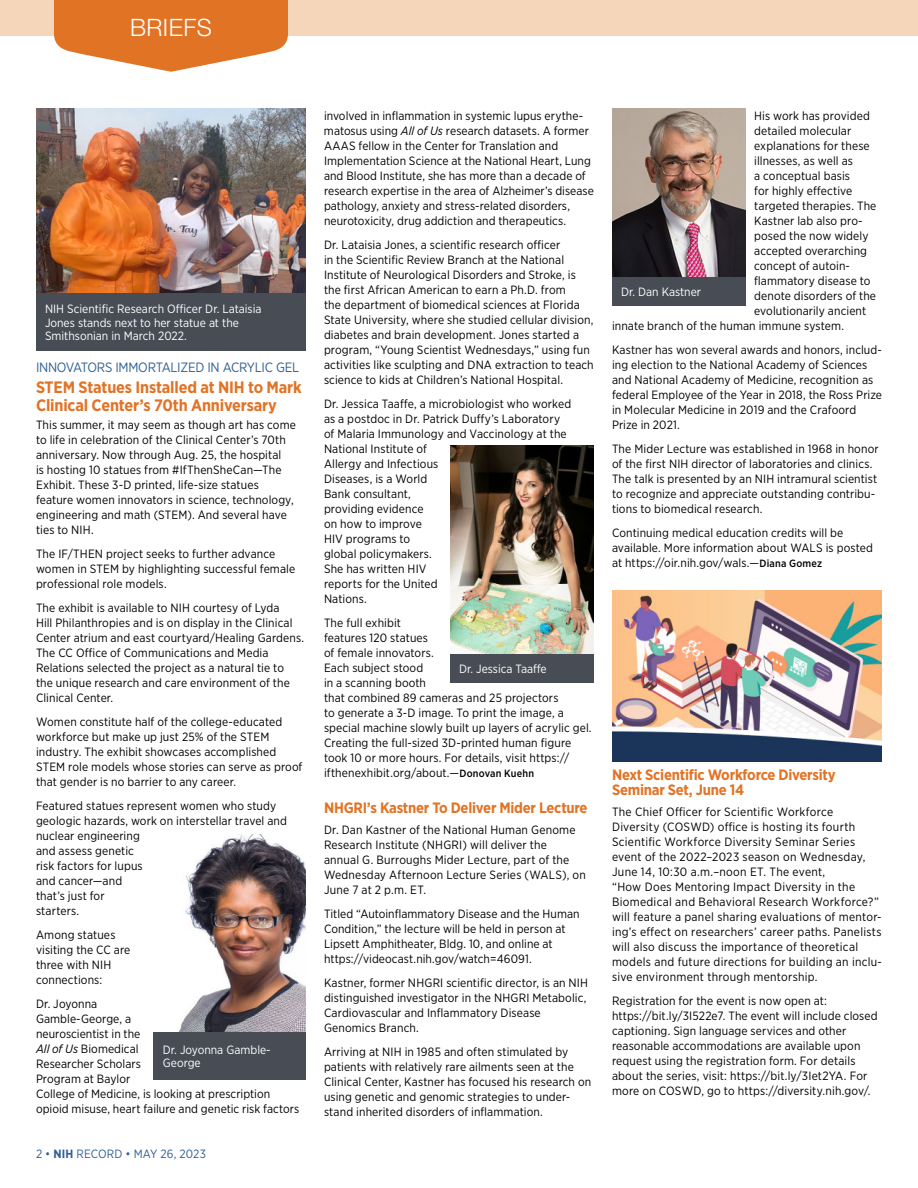
<style>
.page{position:relative;width:918px;height:1188px;background:#fff}
.page>*{position:absolute;margin:0;border:0;box-sizing:border-box;transform-origin:0 0}
.Page_jump{font:300 24px "Helvetica Neue LT Std";letter-spacing:.02em;color:#fff}
.Kicker_1_positive{font:700 16.5px/18px "Gotham Narrow";letter-spacing:-.01em;color:#e17325}
.Head__Briefs{font:700 15px/15px "Gotham Narrow";letter-spacing:-.015em;color:#e17325}
.Kicker_1_positive-2{font:13.5px "Gotham Narrow";letter-spacing:-.02em;color:#316094}
.Body_2__Briefs_and_S{font:12px/15px "Gotham Narrow";letter-spacing:.01em;color:#000}
.Photo_caption_revers{font:12px/13.5px "Gotham Narrow";color:#fff}
.Body_2__Briefs_and_S-2{font:12px "Gotham Narrow";letter-spacing:.01em;color:#316094}
.s1{font-style:italic}
.s2{font-weight:700}
.s3{font-weight:500;font-size:10.5px}
</style>
<div class="page">
<div style="left:0;top:0;width:918px;height:35px;background:#f6d6bb"></div>
<svg style="left:54px;top:0;width:234px;height:72px"></svg>
<img style="left:450px;top:445px;width:144px;height:209px">
<img style="left:36px;top:108px;width:270px;height:185px">
<div style="left:36px;top:293px;width:270px;height:58px;background:#474c55"></div>
<img style="left:612px;top:591px;width:270px;height:171px">
<img style="left:178px;top:834px;width:128px;height:198px">
<div style="left:154px;top:1032px;width:152px;height:47px;background:#474c55"></div>
<div style="left:450px;top:654px;width:144px;height:29px;background:#474c55"></div>
<img style="left:612px;top:108px;width:133px;height:169px">
<div style="left:612px;top:277px;width:133px;height:29px;background:#474c55"></div>
<p class="Page_jump" style="left:130px;top:13px;width:83px">BRIEFS</p>
<p class="Photo_caption_revers" style="left:45px;top:302px;width:218px">NIH Scientific Research Officer Dr. Lataisia<br>Jones stands next to her statue at the<br>Smithsonian in March 2022.</p>
<p class="Kicker_1_positive-2" style="left:36px;top:359px;width:265px">INNOVATORS IMMORTALIZED IN ACRYLIC GEL</p>
<p class="Kicker_1_positive" style="left:36px;top:378px;width:267px">STEM Statues Installed at NIH to Mark<br>Clinical Center’s 70th Anniversary</p>
<p class="Body_2__Briefs_and_S" style="left:36px;top:417px;width:261px">This summer, it may seem as though art has come to life in celebration of the Clinical Center’s 70th anniversary. Now through Aug. 25, the hospital<br>is hosting 10 statues from #IfThenSheCan—The Exhibit. These 3-D printed, life-size statues feature women innovators in science, technology, engineering and math (STEM). And several have ties to NIH.</p>
<p class="Body_2__Briefs_and_S" style="left:36px;top:546px;width:261px">The IF/THEN project seeks to further advance women in STEM by highlighting successful female professional role models.</p>
<p class="Body_2__Briefs_and_S" style="left:36px;top:600px;width:268px">The exhibit is available to NIH courtesy of Lyda<br>Hill Philanthropies and is on display in the Clinical Center atrium and east courtyard/Healing Gardens.<br>The CC Office of Communications and Media Relations selected the project as a natural tie to the unique research and care environment of the Clinical Center.</p>
<p class="Body_2__Briefs_and_S" style="left:36px;top:714px;width:268px">Women constitute half of the college-educated workforce but make up just 25% of the STEM industry. The exhibit showcases accomplished STEM role models whose stories can serve as proof that gender is no barrier to any career.</p>
<p class="Body_2__Briefs_and_S" style="left:36px;top:798px;width:253px">Featured statues represent women who study geologic hazards, work on interstellar travel and nuclear engineering<br>and assess genetic<br>risk factors for lupus<br>and cancer—and<br>that’s just for<br>starters.</p>
<p class="Body_2__Briefs_and_S" style="left:36px;top:927px;width:96px">Among statues visiting the CC are three with NIH connections:</p>
<p class="Body_2__Briefs_and_S" style="left:36px;top:996px;width:265px">Dr. Joyonna<br>Gamble-George, a<br>neuroscientist in the<br><span class="s1">All of Us</span> Biomedical<br>Researcher Scholars<br>Program at Baylor<br>College of Medicine, is looking at prescription opioid misuse, heart failure and genetic risk factors</p>
<p class="Photo_caption_revers" style="left:163px;top:1042px;width:109px">Dr. Joyonna Gamble-<br>George</p>
<p class="Body_2__Briefs_and_S-2" style="left:36px;top:1146px;width:172px">2 • <span class="s2">NIH</span> RECORD • MAY 26, 2023</p>
<p class="Body_2__Briefs_and_S" style="left:324px;top:108px;width:271px">involved in inflammation in systemic lupus erythe&shy;matosus using <span class="s1">All of Us</span> research datasets. A former AAAS fellow in the Center for Translation and Implementation Science at the National Heart, Lung and Blood Institute, she has more than a decade of research expertise in the area of Alzheimer’s disease pathology, anxiety and stress-related disorders, neurotoxicity, drug addiction and therapeutics.</p>
<p class="Body_2__Briefs_and_S" style="left:324px;top:237px;width:271px">Dr. Lataisia Jones, a scientific research officer<br>in the Scientific Review Branch at the National Institute of Neurological Disorders and Stroke, is the first African American to earn a Ph.D. from<br>the department of biomedical sciences at Florida State University, where she studied cellular division, diabetes and brain development. Jones started a program, “Young Scientist Wednesdays,” using fun activities like sculpting and DNA extraction to teach science to kids at Children’s National Hospital.</p>
<p class="Body_2__Briefs_and_S" style="left:324px;top:396px;width:249px">Dr. Jessica Taaffe, a microbiologist who worked as a postdoc in Dr. Patrick Duffy’s Laboratory of Malaria Immunology and Vaccinology at the<br>National Institute of<br>Allergy and Infectious<br>Diseases, is a World<br>Bank consultant,<br>providing evidence<br>on how to improve<br>HIV programs to<br>global policymakers.<br>She has written HIV<br>reports for the United<br>Nations.</p>
<p class="Body_2__Briefs_and_S" style="left:324px;top:615px;width:268px">The full exhibit<br>features 120 statues<br>of female innovators.<br>Each subject stood<br>in a scanning booth<br>that combined 89 cameras and 25 projectors<br>to generate a 3-D image. To print the image, a special machine slowly built up layers of acrylic gel.<br>Creating the full-sized 3D-printed human figure took 10 or more hours. For details, visit https:// ifthenexhibit.org/about.—<span class="s3">Donovan Kuehn</span></p>
<p class="Head__Briefs" style="left:324px;top:800px;width:265px">NHGRI’s Kastner To Deliver Mider Lecture</p>
<p class="Body_2__Briefs_and_S" style="left:324px;top:822px;width:263px">Dr. Dan Kastner of the National Human Genome Research Institute (NHGRI) will deliver the<br>annual G. Burroughs Mider Lecture, part of the Wednesday Afternoon Lecture Series (WALS), on June 7 at 2 p.m. ET.</p>
<p class="Body_2__Briefs_and_S" style="left:324px;top:906px;width:257px">Titled “Autoinflammatory Disease and the Human Condition,” the lecture will be held in person at Lipsett Amphitheater, Bldg. 10, and online at https://videocast.nih.gov/watch=46091.</p>
<p class="Body_2__Briefs_and_S" style="left:324px;top:975px;width:266px">Kastner, former NHGRI scientific director, is an NIH distinguished investigator in the NHGRI Metabolic, Cardiovascular and Inflammatory Disease Genomics Branch.</p>
<p class="Body_2__Briefs_and_S" style="left:324px;top:1044px;width:269px">Arriving at NIH in 1985 and often stimulated by patients with relatively rare ailments seen at the Clinical Center, Kastner has focused his research on using genetic and genomic strategies to under&shy;stand inherited disorders of inflammation.</p>
<p class="Photo_caption_revers" style="left:459px;top:662px;width:89px">Dr. Jessica Taaffe</p>
<p class="Body_2__Briefs_and_S" style="left:754px;top:108px;width:117px">His work has provided</p>
<p class="Body_2__Briefs_and_S" style="left:754px;top:123px;width:99px">detailed molecular</p>
<p class="Body_2__Briefs_and_S" style="left:754px;top:138px;width:117px">explanations for these</p>
<p class="Body_2__Briefs_and_S" style="left:754px;top:153px;width:100px">illnesses, as well as</p>
<p class="Body_2__Briefs_and_S" style="left:754px;top:168px;width:97px">a conceptual basis</p>
<p class="Body_2__Briefs_and_S" style="left:754px;top:183px;width:100px">for highly effective</p>
<p class="Body_2__Briefs_and_S" style="left:754px;top:198px;width:124px">targeted therapies. The</p>
<p class="Body_2__Briefs_and_S" style="left:754px;top:213px;width:110px">Kastner lab also pro-</p>
<p class="Body_2__Briefs_and_S" style="left:754px;top:228px;width:116px">posed the now widely</p>
<p class="Body_2__Briefs_and_S" style="left:754px;top:243px;width:114px">accepted overarching</p>
<p class="Body_2__Briefs_and_S" style="left:754px;top:258px;width:97px">concept of autoin-</p>
<p class="Body_2__Briefs_and_S" style="left:754px;top:273px;width:118px">flammatory disease to</p>
<p class="Body_2__Briefs_and_S" style="left:754px;top:288px;width:123px">denote disorders of the</p>
<p class="Body_2__Briefs_and_S" style="left:754px;top:303px;width:114px">evolutionarily ancient</p>
<p class="Body_2__Briefs_and_S" style="left:612px;top:318px;width:232px">innate branch of the human immune system.</p>
<p class="Body_2__Briefs_and_S" style="left:612px;top:342px;width:272px">Kastner has won several awards and honors, includ&shy;ing election to the National Academy of Sciences and National Academy of Medicine, recognition as federal Employee of the Year in 2018, the Ross Prize in Molecular Medicine in 2019 and the Crafoord Prize in 2021.</p>
<p class="Body_2__Briefs_and_S" style="left:612px;top:441px;width:268px">The Mider Lecture was established in 1968 in honor of the first NIH director of laboratories and clinics.<br>The talk is presented by an NIH intramural scientist to recognize and appreciate outstanding contribu&shy;tions to biomedical research.</p>
<p class="Body_2__Briefs_and_S" style="left:612px;top:525px;width:262px">Continuing medical education credits will be available. More information about WALS is posted at https://oir.nih.gov/wals.—<span class="s3">Diana Gomez</span></p>
<p class="Photo_caption_revers" style="left:621px;top:285px;width:82px">Dr. Dan Kastner</p>
<p class="Head__Briefs" style="left:612px;top:767px;width:225px">Next Scientific Workforce Diversity<br>Seminar Set, June 14</p>
<p class="Body_2__Briefs_and_S" style="left:612px;top:804px;width:271px">The Chief Officer for Scientific Workforce Diversity (COSWD) office is hosting its fourth Scientific Workforce Diversity Seminar Series event of the 2022–2023 season on Wednesday, June 14, 10:30 a.m.–noon ET. The event,<br>“How Does Mentoring Impact Diversity in the Biomedical and Behavioral Research Workforce?” will feature a panel sharing evaluations of mentor&shy;ing’s effect on researchers’ career paths. Panelists will also discuss the importance of theoretical models and future directions for building an inclu&shy;sive environment through mentorship.</p>
<p class="Body_2__Briefs_and_S" style="left:612px;top:993px;width:267px">Registration for the event is now open at: https://bit.ly/3I522e7. The event will include closed captioning. Sign language services and other reasonable accommodations are available upon request using the registration form. For details about the series, visit: https://bit.ly/3Iet2YA. For more on COSWD, go to https://diversity.nih.gov/.</p>
</div>
